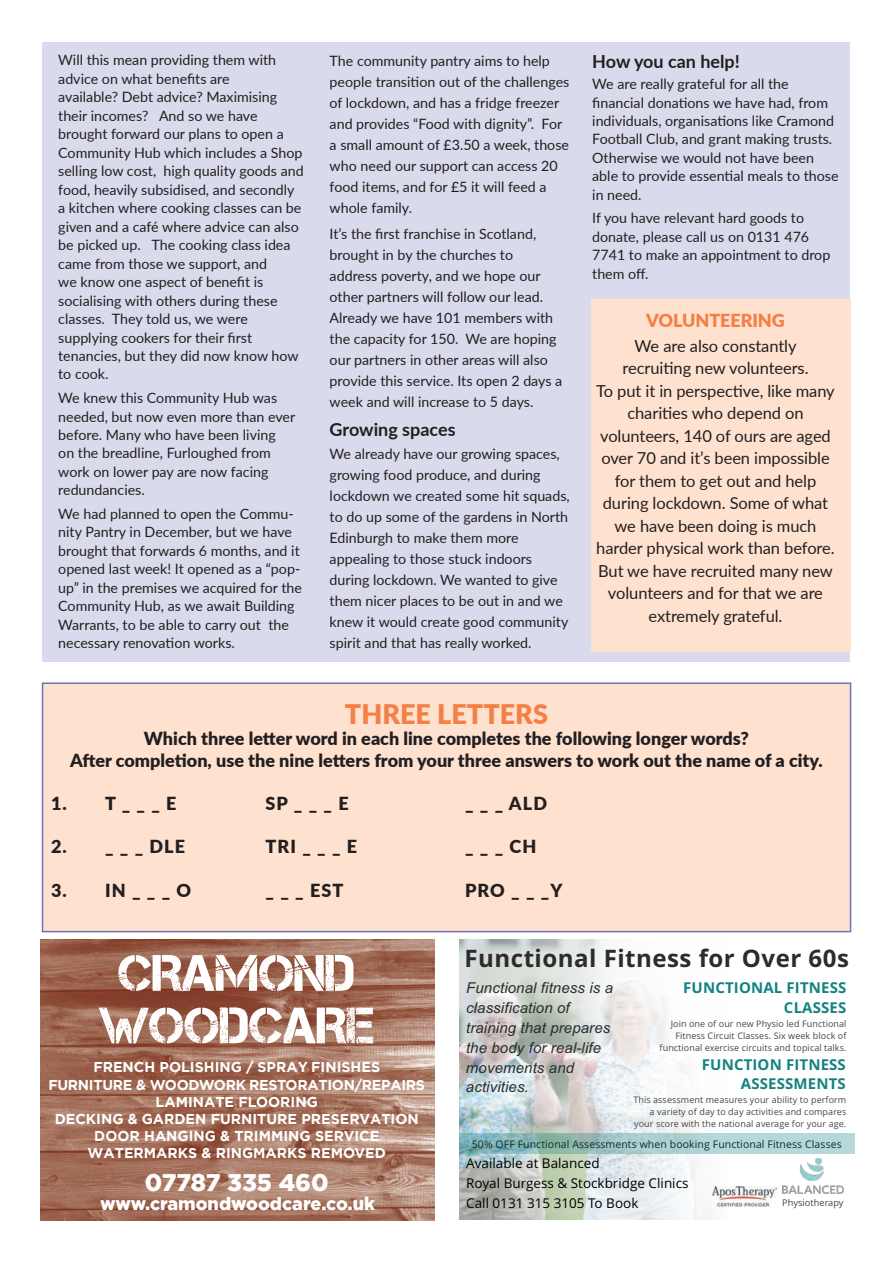
<style>
.page{position:relative;width:893px;height:1263px;background:#fff}
.page>*{position:absolute;margin:0;border:0;box-sizing:border-box;transform-origin:0 0}
.t1{font:51px/52.5px "Captureit";color:#fff;text-align:center}
.t2{font:900 27px "Lato";color:#f48045}
.t3{font:700 24.15px "Open Sans";letter-spacing:.02em;color:#292d2f}
.t4{font:900 24px "Gotham";letter-spacing:-.005em;color:#fff}
.t5{font:900 18px/21.6px "Lato";color:#231f20;text-align:center}
.t6{font:700 18px "Lato";color:#231f20}
.t7{font:900 18px "Gotham";color:#fff}
.t8{font:900 18px "Lato";letter-spacing:-.005em;color:#f48045}
.t9{font:16.5px/22.5px "Lato";letter-spacing:-.005em;color:#231f20;text-align:center}
.t10{font:italic 15px/19.8px "Arial";letter-spacing:.01em;color:#292d2f}
.t11{font:700 15px/19.4px "Open Sans";letter-spacing:.01em;color:#148281;text-align:right}
.t12{font:14.25px/18.5px "Lato";color:#231f20}
.t13{font:700 14.25px/17.1px "Gotham";color:#fff;text-align:center}
.t14{font:13.5px/20.2px "Open Sans";color:#000001}
.t15{font:10.5px "Open Sans";letter-spacing:.01em;color:#0b0e11}
.t16{font:9.3px "Open Sans";color:#444749}
.t17{font:9px/12.3px "Open Sans";letter-spacing:.01em;color:#444749;text-align:right}
</style>
<div class="page">
<div style="left:43px;top:43px;width:807px;height:619px;background:#dadaed"></div>
<div style="left:591px;top:300px;width:259px;height:352px;background:#fee2cf"></div>
<img style="left:40px;top:940px;width:395px;height:280px">
<img style="left:459px;top:940px;width:270px;height:279px">
<img style="left:783px;top:1158px;width:60px;height:36px">
<img style="left:712px;top:1186px;width:64px;height:21px">
<svg style="left:459px;top:1133px;width:395px;height:20px;background:#a1c7c7"></svg>
<div style="left:42px;top:682px;width:809px;height:250px;background:#fee2cf;border:2px solid #6d73b7"></div>
<p class="t12" style="left:58px;top:50px;width:247px">Will this mean providing them with advice on what benefits are<br>available? Debt advice? Maximising their incomes? And so we have brought forward our plans to open a<br>Community Hub which includes a Shop selling low cost, high quality goods and food, heavily subsidised, and secondly a kitchen where cooking classes can be given and a café where advice can also be picked up. The cooking class idea came from those we support, and<br>we know one aspect of benefit is socialising with others during these classes. They told us, we were supplying cookers for their first tenancies, but they did now know how to cook.</p>
<p class="t12" style="left:58px;top:388px;width:238px">We knew this Community Hub was needed, but now even more than ever before. Many who have been living on the breadline, Furloughed from work on lower pay are now facing redundancies.</p>
<p class="t12" style="left:58px;top:504px;width:245px">We had planned to open the Commu&shy;nity Pantry in December, but we have brought that forwards 6 months, and it opened last week! It opened as a “pop&shy;up” in the premises we acquired for the Community Hub, as we await Building Warrants, to be able to carry out the necessary renovation works.</p>
<p class="t12" style="left:330px;top:49px;width:241px;line-height:21px">The community pantry aims to help people transition out of the challenges of lockdown, and has a fridge freezer and provides “Food with dignity”. For a small amount of £3.50 a week, those who need our support can access 20 food items, and for £5 it will feed a whole family.</p>
<p class="t12" style="left:330px;top:222px;width:234px;line-height:21px">It’s the first franchise in Scotland, brought in by the churches to address poverty, and we hope our other partners will follow our lead.<br>Already we have 101 members with the capacity for 150. We are hoping our partners in other areas will also provide this service. Its open 2 days a week and will increase to 5 days.</p>
<p class="t6" style="left:330px;top:416px;width:127px">Growing spaces</p>
<p class="t12" style="left:330px;top:443px;width:242px;line-height:21px">We already have our growing spaces, growing food produce, and during lockdown we created some hit squads, to do up some of the gardens in North Edinburgh to make them more appealing to those stuck indoors during lockdown. We wanted to give them nicer places to be out in and we knew it would create good community spirit and that has really worked.</p>
<p class="t6" style="left:592px;top:49px;width:149px">How you can help!</p>
<p class="t12" style="left:592px;top:74px;width:248px">We are really grateful for all the financial donations we have had, from individuals, organisations like Cramond Football Club, and grant making trusts.<br>Otherwise we would not have been able to provide essential meals to those in need.</p>
<p class="t12" style="left:592px;top:208px;width:240px">If you have relevant hard goods to donate, please call us on 0131 476<br>7741 to make an appointment to drop them off.</p>
<p class="t8" style="left:646px;top:307px;width:140px">VOLUNTEERING</p>
<p class="t9" style="left:596px;top:334px;width:240px">We are also constantly<br>recruiting new volunteers.<br>To put it in perspective, like many charities who depend on volunteers, 140 of ours are aged over 70 and it’s been impossible for them to get out and help during lockdown. Some of what we have been doing is much harder physical work than before.<br>But we have recruited many new volunteers and for that we are extremely grateful.</p>
<h2 class="t2" style="left:345px;top:694px;width:205px">THREE LETTERS</h2>
<p class="t5" style="left:70px;top:727px;width:754px">Which three letter word in each line completes the following longer words?<br>After completion, use the nine letters from your three answers to work out the name of a city.</p>
<p class="t5" style="left:51px;top:792px;width:127px">1. T _ _ _ E</p>
<p class="t5" style="left:266px;top:792px;width:85px">SP _ _ _ E</p>
<p class="t5" style="left:465px;top:792px;width:83px">_ _ _ ALD</p>
<p class="t5" style="left:51px;top:835px;width:136px">2. _ _ _ DLE</p>
<p class="t5" style="left:266px;top:835px;width:93px">TRI _ _ _ E</p>
<p class="t5" style="left:465px;top:835px;width:73px">_ _ _ CH</p>
<p class="t5" style="left:51px;top:878px;width:142px">3. IN _ _ _ O</p>
<p class="t5" style="left:266px;top:878px;width:79px">_ _ _ EST</p>
<p class="t5" style="left:465px;top:878px;width:99px">PRO _ _ _Y</p>
<h1 class="t1" style="left:99px;top:947px;width:278px">CRAMOND<br>WOODCARE</h1>
<p class="t13" style="left:48px;top:1059px;width:378px">FRENCH POLISHING / SPRAY FINISHES<br>FURNITURE &amp; WOODWORK RESTORATION/REPAIRS LAMINATE FLOORING<br>DECKING &amp; GARDEN FURNITURE PRESERVATION DOOR HANGING &amp; TRIMMING SERVICE WATERMARKS &amp; RINGMARKS REMOVED</p>
<h3 class="t4" style="left:145px;top:1166px;width:185px">07787 335 460</h3>
<p class="t7" style="left:100px;top:1191px;width:276px">www.cramondwoodcare.co.uk</p>
<h3 class="t3" style="left:465px;top:944px;width:386px">Functional Fitness for Over 60s</h3>
<p class="t10" style="left:466px;top:979px;width:149px">Functional fitness is a classification of training that prepares the body for real-life movements and activities.</p>
<p class="t11" style="left:683px;top:978px;width:165px">FUNCTIONAL FITNESS<br>CLASSES</p>
<p class="t17" style="left:660px;top:1018px;width:188px">Join one of our new Physio led Functional<br>Fitness Circuit Classes. Six week block of functional exercise circuits and topical talks.</p>
<p class="t11" style="left:702px;top:1055px;width:146px">FUNCTION FITNESS<br>ASSESSMENTS</p>
<p class="t17" style="left:633px;top:1094px;width:214px">This assessment measures your ability to perform a variety of day to day activities and compares your score with the national average for your age.</p>
<p class="t15" style="left:472px;top:1140px;width:371px">50% OFF Functional Assessments when booking Functional Fitness Classes</p>
<p class="t14" style="left:466px;top:1154px;width:224px">Available at Balanced<br>Royal Burgess &amp; Stockbridge Clinics<br>Call 0131 315 3105 To Book</p>
<p class="t16" style="left:782px;top:1199px;width:63px">Physiotherapy</p>
</div>
